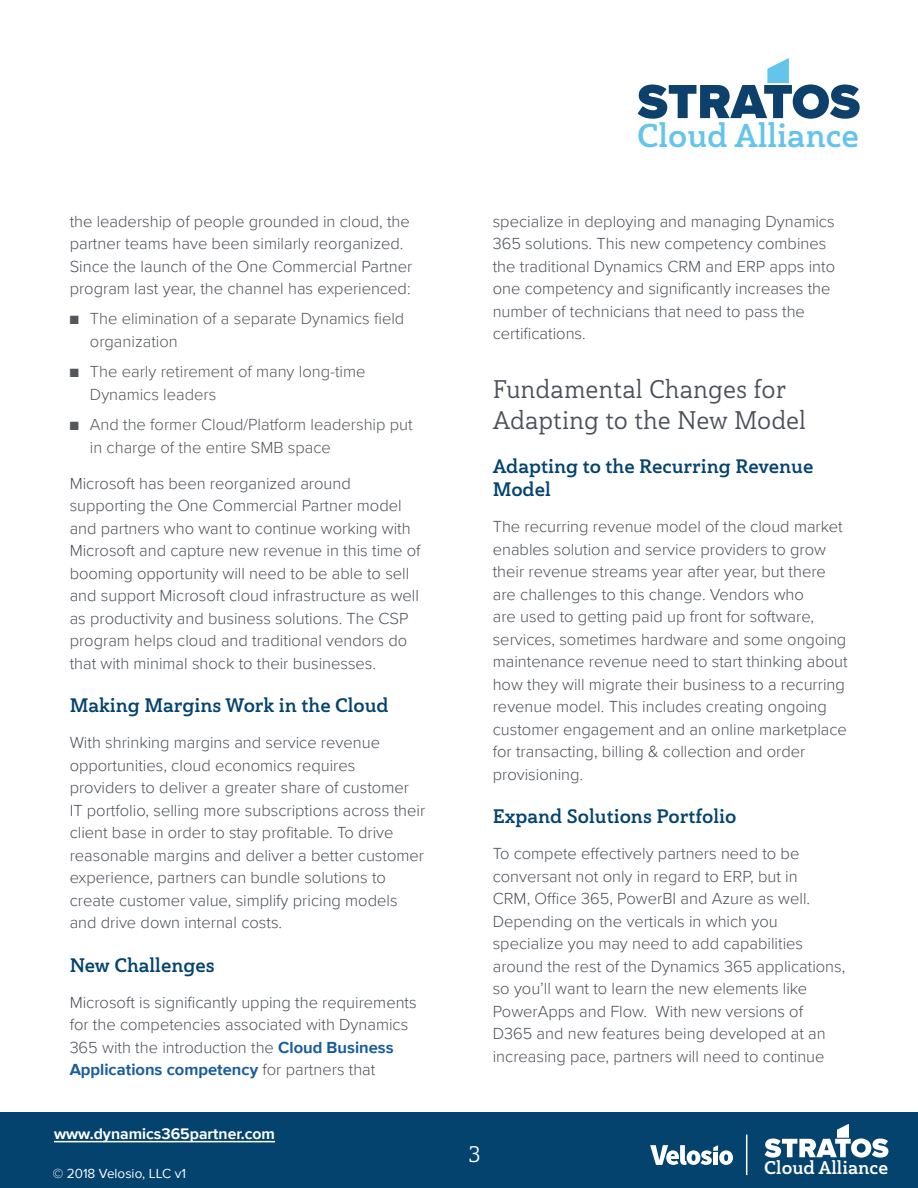
<style>
.page{position:relative;width:918px;height:1188px;background:#fff}
.page>*{position:absolute;margin:0;border:0;box-sizing:border-box;transform-origin:0 0}
.t1{font:33px "Haboro Slab Nor Bol";color:#64c4eb}
.Subheads{font:25.5px/31.5px "Haboro Slab Nor Reg";color:#4c5159}
.t2{font:22.5px "Haboro Slab Nor Reg";color:#fff}
.Smaller_Subhead{font:19.5px/23.4px "Haboro Slab Nor Bol";color:#04436e}
.t3{font:18.45px "Haboro Slab Nor Bol";color:#fff}
.Body{font:300 16.5px/22.5px "Proxima Nova";color:#4c5159}
.t4{font:300 16.5px/22.5px "Proxima Nova";color:#53565a}
.t5{font:700 15.75px "Proxima Nova";color:#fff}
.t6{font:13.5px "Proxima Nova";color:#fff}
.s1{font-weight:700;color:#175d9e}
</style>
<div class="page">
<div style="left:0;top:1113px;width:918px;height:75px;background:#04436e"></div>
<hr style="left:54px;top:1141px;width:221px;height:1px;background:#fff">
<svg style="left:638px;top:58px;width:222px;height:61px"></svg>
<svg style="left:650px;top:1145px;width:83px;height:20px"></svg>
<svg style="left:765px;top:1124px;width:123px;height:34px"></svg>
<hr style="left:746px;top:1135px;width:1px;height:40px;background:#fff">
<p class="Body" style="left:70px;top:209px;width:344px">the leadership of people grounded in cloud, the partner teams have been similarly reorganized.<br>Since the launch of the One Commercial Partner program last year, the channel has experienced:</p>
<p class="t4" style="left:90px;top:307px;width:316px;text-indent:-20px">■ The elimination of a separate Dynamics field organization</p>
<p class="t4" style="left:90px;top:360px;width:277px;text-indent:-20px">■ The early retirement of many long-time<br>Dynamics leaders</p>
<p class="t4" style="left:90px;top:412px;width:324px;text-indent:-20px">■ And the former Cloud/Platform leadership put in charge of the entire SMB space</p>
<p class="Body" style="left:70px;top:471px;width:352px">Microsoft has been reorganized around supporting the One Commercial Partner model and partners who want to continue working with Microsoft and capture new revenue in this time of booming opportunity will need to be able to sell and support Microsoft cloud infrastructure as well as productivity and business solutions. The CSP program helps cloud and traditional vendors do that with minimal shock to their businesses.</p>
<p class="Smaller_Subhead" style="left:70px;top:694px;width:321px">Making Margins Work in the Cloud</p>
<p class="Body" style="left:70px;top:731px;width:357px">With shrinking margins and service revenue opportunities, cloud economics requires providers to deliver a greater share of customer IT portfolio, selling more subscriptions across their client base in order to stay profitable. To drive reasonable margins and deliver a better customer experience, partners can bundle solutions to create customer value, simplify pricing models and drive down internal costs.</p>
<p class="Smaller_Subhead" style="left:70px;top:953px;width:147px">New Challenges</p>
<p class="Body" style="left:70px;top:990px;width:349px">Microsoft is significantly upping the requirements for the competencies associated with Dynamics 365 with the introduction the <span class="s1">Cloud Business Applications competency</span> for partners that</p>
<p class="t5" style="left:54px;top:1122px;width:223px">www.dynamics365partner.com</p>
<p class="t6" style="left:53px;top:1163px;width:135px">© 2018 Velosio, LLC v1</p>
<h1 class="t1" style="left:637px;top:114px;width:224px">Cloud Alliance</h1>
<p class="Body" style="left:493px;top:209px;width:344px">specialize in deploying and managing Dynamics 365 solutions. This new competency combines the traditional Dynamics CRM and ERP apps into one competency and significantly increases the number of technicians that need to pass the certifications.</p>
<p class="Subheads" style="left:493px;top:373px;width:315px">Fundamental Changes for<br>Adapting to the New Model</p>
<p class="Smaller_Subhead" style="left:493px;top:454px;width:322px">Adapting to the Recurring Revenue<br>Model</p>
<p class="Body" style="left:493px;top:515px;width:356px">The recurring revenue model of the cloud market enables solution and service providers to grow their revenue streams year after year, but there are challenges to this change. Vendors who<br>are used to getting paid up front for software, services, sometimes hardware and some ongoing maintenance revenue need to start thinking about how they will migrate their business to a recurring revenue model. This includes creating ongoing customer engagement and an online marketplace for transacting, billing &amp; collection and order provisioning.</p>
<p class="Smaller_Subhead" style="left:493px;top:805px;width:245px">Expand Solutions Portfolio</p>
<p class="Body" style="left:493px;top:842px;width:354px">To compete effectively partners need to be conversant not only in regard to ERP, but in<br>CRM, Office 365, PowerBI and Azure as well.<br>Depending on the verticals in which you specialize you may need to add capabilities around the rest of the Dynamics 365 applications, so you’ll want to learn the new elements like PowerApps and Flow. With new versions of D365 and new features being developed at an increasing pace, partners will need to continue</p>
<h3 class="t2" style="left:469px;top:1140px;width:14px">3</h3>
<p class="t3" style="left:764px;top:1155px;width:125px">Cloud Alliance</p>
</div>
